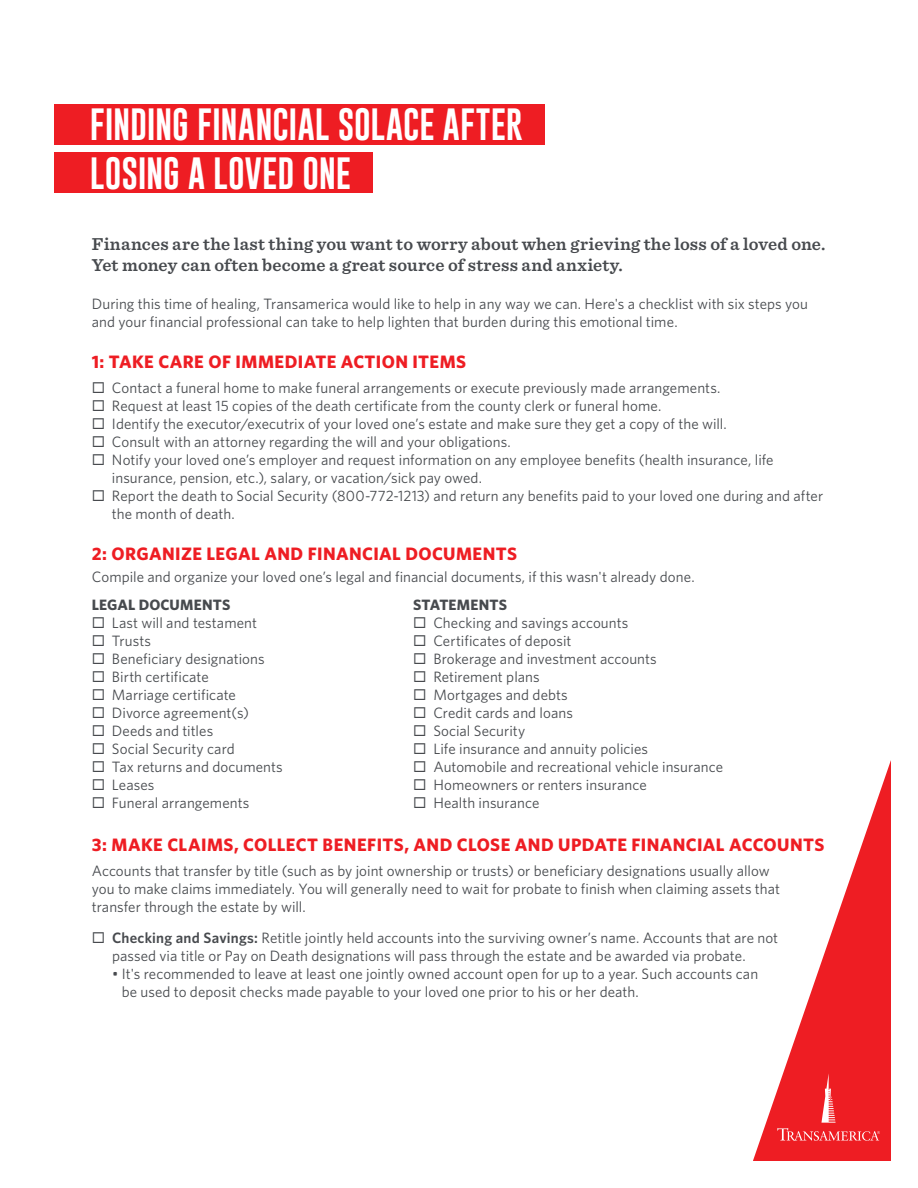
<style>
.page{position:relative;width:918px;height:1188px;background:#fff}
.page>*{position:absolute;margin:0;border:0;box-sizing:border-box;transform-origin:0 0}
.t1{font:33px "Gobold";color:#fff}
.t2{font:700 18px "Whitney";letter-spacing:.02em;color:#ee1d23}
.t3{font:600 18px/21px "Sentinel";letter-spacing:.01em;color:#474a4e}
.t4{font:15px/18px "Whitney";letter-spacing:.005em;color:#474a4e}
.t5{font:700 15px "Whitney";letter-spacing:.01em;color:#474a4e}
.s1{font-weight:600}
</style>
<div class="page">
<svg style="left:753px;top:760px;width:138px;height:401px"></svg>
<svg style="left:777px;top:1073px;width:103px;height:68px;background:#ef2f35"></svg>
<div style="left:54px;top:152px;width:319px;height:41px;background:#ee1d23"></div>
<div style="left:54px;top:104px;width:490px;height:41px;background:#ee1d23"></div>
<h1 class="t1" style="left:90px;top:103px;width:434px">FINDING FINANCIAL SOLACE AFTER</h1>
<h1 class="t1" style="left:90px;top:152px;width:263px">LOSING A LOVED ONE</h1>
<p class="t3" style="left:92px;top:232px;width:735px">Finances are the last thing you want to worry about when grieving the loss of a loved one.<br>Yet money can often become a great source of stress and anxiety.</p>
<p class="t4" style="left:92px;top:295px;width:718px">During this time of healing, Transamerica would like to help in any way we can. Here's a checklist with six steps you and your financial professional can take to help lighten that burden during this emotional time.</p>
<p class="t2" style="left:92px;top:350px;width:376px">1: TAKE CARE OF IMMEDIATE ACTION ITEMS</p>
<p class="t4" style="left:92px;top:379px;width:630px">◻ Contact a funeral home to make funeral arrangements or execute previously made arrangements.</p>
<p class="t4" style="left:92px;top:397px;width:571px">◻ Request at least 15 copies of the death certificate from the county clerk or funeral home.</p>
<p class="t4" style="left:92px;top:415px;width:637px">◻ Identify the executor/executrix of your loved one’s estate and make sure they get a copy of the will.</p>
<p class="t4" style="left:92px;top:433px;width:421px">◻ Consult with an attorney regarding the will and your obligations.</p>
<p class="t4" style="left:112px;top:451px;width:663px;text-indent:-20px">◻ Notify your loved one’s employer and request information on any employee benefits (health insurance, life insurance, pension, etc.), salary, or vacation/sick pay owed.</p>
<p class="t4" style="left:112px;top:487px;width:713px;text-indent:-20px">◻ Report the death to Social Security (800-772-1213) and return any benefits paid to your loved one during and after the month of death.</p>
<p class="t2" style="left:92px;top:542px;width:427px">2: ORGANIZE LEGAL AND FINANCIAL DOCUMENTS</p>
<p class="t4" style="left:92px;top:568px;width:604px">Compile and organize your loved one’s legal and financial documents, if this wasn't already done.</p>
<p class="t5" style="left:92px;top:595px;width:140px">LEGAL DOCUMENTS</p>
<p class="t4" style="left:92px;top:614px;width:167px">◻ Last will and testament</p>
<p class="t4" style="left:92px;top:632px;width:61px">◻ Trusts</p>
<p class="t4" style="left:92px;top:650px;width:174px">◻ Beneficiary designations</p>
<p class="t4" style="left:92px;top:668px;width:118px">◻ Birth certificate</p>
<p class="t4" style="left:92px;top:686px;width:146px">◻ Marriage certificate</p>
<p class="t4" style="left:92px;top:704px;width:159px">◻ Divorce agreement(s)</p>
<p class="t4" style="left:92px;top:722px;width:123px">◻ Deeds and titles</p>
<p class="t4" style="left:92px;top:740px;width:144px">◻ Social Security card</p>
<p class="t4" style="left:92px;top:758px;width:193px">◻ Tax returns and documents</p>
<p class="t4" style="left:92px;top:776px;width:64px">◻ Leases</p>
<p class="t4" style="left:92px;top:794px;width:159px">◻ Funeral arrangements</p>
<p class="t5" style="left:413px;top:595px;width:95px">STATEMENTS</p>
<p class="t4" style="left:413px;top:614px;width:217px">◻ Checking and savings accounts</p>
<p class="t4" style="left:413px;top:632px;width:160px">◻ Certificates of deposit</p>
<p class="t4" style="left:413px;top:650px;width:245px">◻ Brokerage and investment accounts</p>
<p class="t4" style="left:413px;top:668px;width:128px">◻ Retirement plans</p>
<p class="t4" style="left:413px;top:686px;width:156px">◻ Mortgages and debts</p>
<p class="t4" style="left:413px;top:704px;width:161px">◻ Credit cards and loans</p>
<p class="t4" style="left:413px;top:722px;width:114px">◻ Social Security</p>
<p class="t4" style="left:413px;top:740px;width:236px">◻ Life insurance and annuity policies</p>
<p class="t4" style="left:413px;top:758px;width:311px">◻ Automobile and recreational vehicle insurance</p>
<p class="t4" style="left:413px;top:776px;width:235px">◻ Homeowners or renters insurance</p>
<p class="t4" style="left:413px;top:794px;width:128px">◻ Health insurance</p>
<p class="t2" style="left:92px;top:833px;width:734px">3: MAKE CLAIMS, COLLECT BENEFITS, AND CLOSE AND UPDATE FINANCIAL ACCOUNTS</p>
<p class="t4" style="left:92px;top:861px;width:690px">Accounts that transfer by title (such as by joint ownership or trusts) or beneficiary designations usually allow you to make claims immediately. You will generally need to wait for probate to finish when claiming assets that transfer through the estate by will.</p>
<p class="t4" style="left:112px;top:929px;width:668px;text-indent:-20px">◻ <span class="s1">Checking and Savings:</span> Retitle jointly held accounts into the surviving owner’s name. Accounts that are not passed via title or Pay on Death designations will pass through the estate and be awarded via probate.</p>
<p class="t4" style="left:122px;top:965px;width:638px;text-indent:-10px">• It's recommended to leave at least one jointly owned account open for up to a year. Such accounts can be used to deposit checks made payable to your loved one prior to his or her death.</p>
</div>
